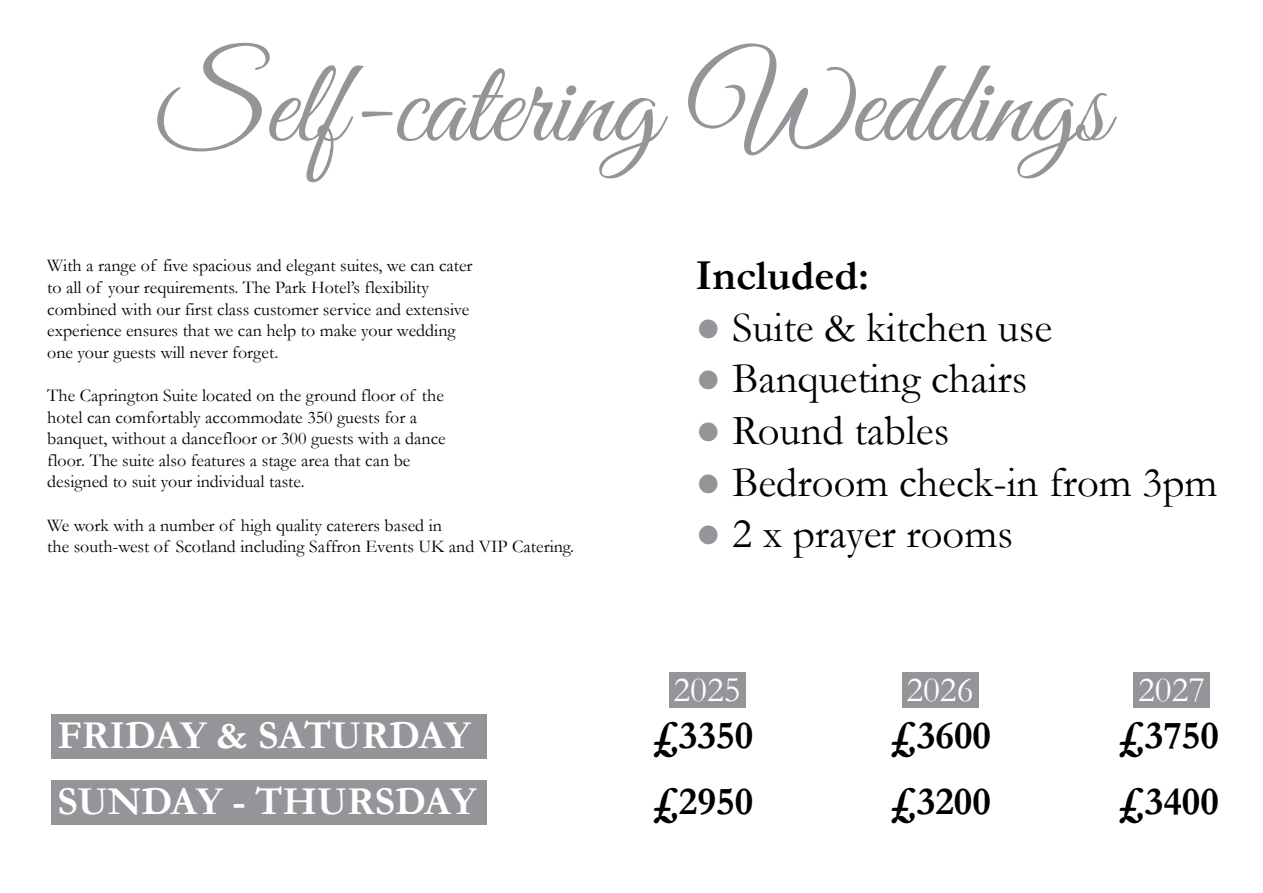
<style>
.page{position:relative;width:1263px;height:893px;background:#fff}
.page>*{position:absolute;margin:0;border:0;box-sizing:border-box;transform-origin:0 0}
.t1{font:120px "Great Vibes";color:#939598}
.t2{font:43.05px "Garamond";color:#000}
.t3{font:700 43.05px "Garamond";color:#000}
.t4{font:700 39.9px "Garamond";color:#fff}
.t5{font:700 39.9px "Garamond";color:#000}
.t6{font:36px "Garamond";color:#fff}
.t7{font:18px/21.6px "Garamond";color:#000}
.s1{color:#939598}
</style>
<div class="page">
<div style="left:51px;top:714px;width:436px;height:45px;background:#939598"></div>
<div style="left:51px;top:780px;width:436px;height:44px;background:#939598"></div>
<div style="left:669px;top:672px;width:76px;height:36px;background:#939598"></div>
<div style="left:902px;top:672px;width:76px;height:36px;background:#939598"></div>
<div style="left:1134px;top:672px;width:76px;height:36px;background:#939598"></div>
<h1 class="t1" style="left:157px;top:38px;width:952px">Self-catering Weddings</h1>
<p class="t7" style="left:47px;top:254px;width:427px">With a range of five spacious and elegant suites, we can cater to all of your requirements. The Park Hotel’s flexibility combined with our first class customer service and extensive experience ensures that we can help to make your wedding one your guests will never forget.</p>
<p class="t7" style="left:47px;top:384px;width:400px">The Caprington Suite located on the ground floor of the hotel can comfortably accommodate 350 guests for a banquet, without a dancefloor or 300 guests with a dance floor. The suite also features a stage area that can be designed to suit your individual taste.</p>
<p class="t7" style="left:47px;top:514px;width:528px">We work with a number of high quality caterers based in<br>the south-west of Scotland including Saffron Events UK and VIP Catering.</p>
<h2 class="t3" style="left:695px;top:246px;width:175px">Included:</h2>
<h2 class="t2" style="left:695px;top:298px;width:358px"><span class="s1">●</span> Suite &amp; kitchen use</h2>
<h2 class="t2" style="left:695px;top:350px;width:333px"><span class="s1">●</span> Banqueting chairs</h2>
<h2 class="t2" style="left:695px;top:401px;width:255px"><span class="s1">●</span> Round tables</h2>
<h2 class="t2" style="left:695px;top:453px;width:523px"><span class="s1">●</span> Bedroom check-in from 3pm</h2>
<h2 class="t2" style="left:695px;top:505px;width:319px"><span class="s1">●</span> 2 x prayer rooms</h2>
<h3 class="t6" style="left:673px;top:665px;width:69px">2025</h3>
<h3 class="t6" style="left:906px;top:665px;width:69px">2026</h3>
<h3 class="t6" style="left:1138px;top:665px;width:69px">2027</h3>
<h3 class="t4" style="left:58px;top:708px;width:414px">FRIDAY &amp; SATURDAY</h3>
<h3 class="t5" style="left:652px;top:708px;width:103px">£3350</h3>
<h3 class="t5" style="left:890px;top:708px;width:103px">£3600</h3>
<h3 class="t5" style="left:1118px;top:708px;width:103px">£3750</h3>
<h3 class="t4" style="left:58px;top:774px;width:420px">SUNDAY - THURSDAY</h3>
<h3 class="t5" style="left:652px;top:774px;width:103px">£2950</h3>
<h3 class="t5" style="left:890px;top:774px;width:103px">£3200</h3>
<h3 class="t5" style="left:1118px;top:774px;width:103px">£3400</h3>
</div>
